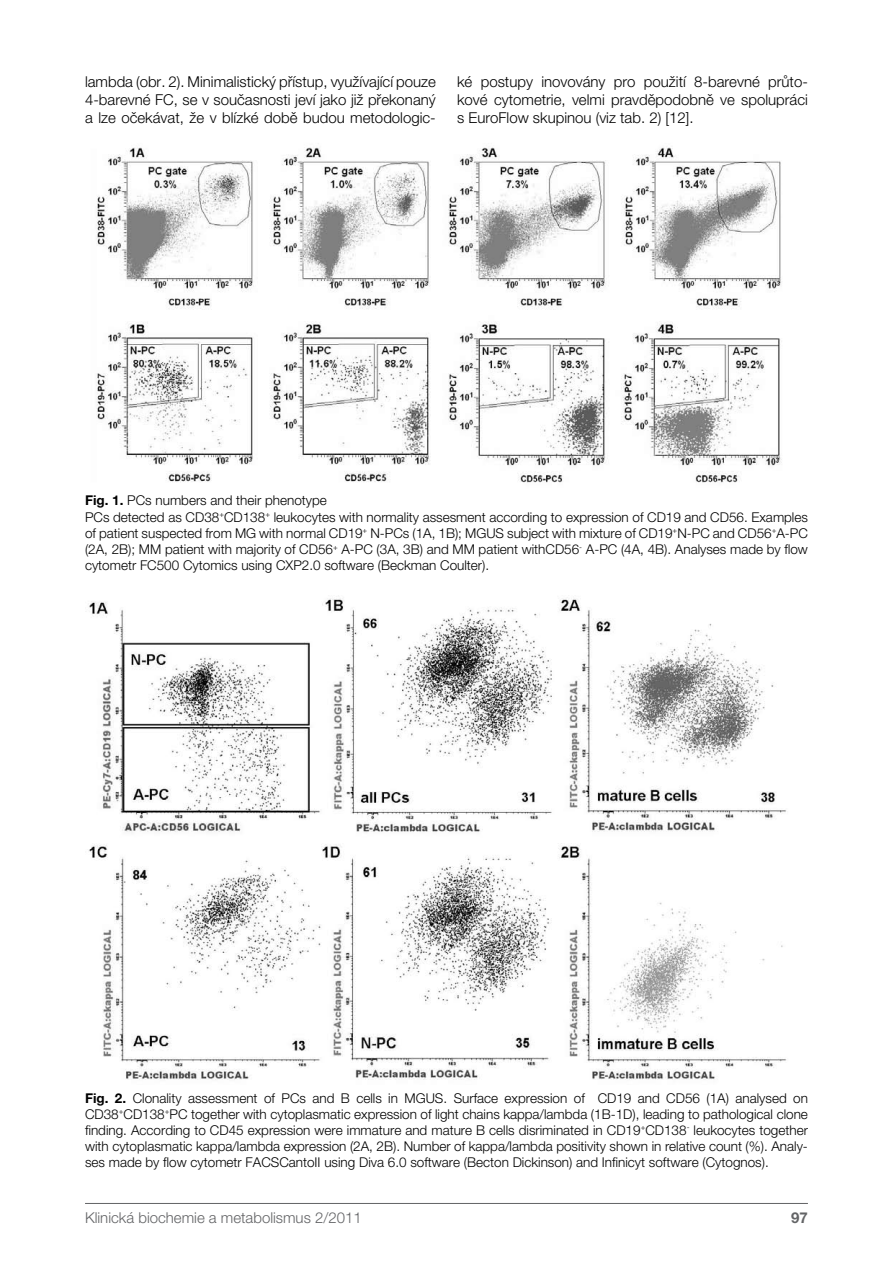
<style>
.page{position:relative;width:893px;height:1263px;background:#fff}
.page>*{position:absolute;margin:0;border:0;box-sizing:border-box;transform-origin:0 0}
.t1{font:300 15px/18px "Helvetica Neue CE";color:#000;text-align:justify}
.t2{font:300 15px "Helvetica Neue CE";color:#636466}
.t3{font:700 15px "Helvetica Neue CE";color:#636466}
.t4{font:300 13.5px/16.2px "Helvetica Neue CE";color:#000}
.s1{font-weight:700}
</style>
<div class="page">
<hr style="left:85px;top:1203px;width:723px;height:1px;background:#636466">
<img style="left:96px;top:147px;width:686px;height:336px">
<img style="left:89px;top:598px;width:698px;height:482px">
<p class="t1" style="left:85px;top:73px;width:352px">lambda (obr. 2). Minimalistický přístup, využívající pouze 4-barevné FC, se v současnosti jeví jako již překonaný a lze očekávat, že v blízké době budou metodologic-</p>
<p class="t1" style="left:457px;top:73px;width:352px">ké postupy inovovány pro použití 8-barevné průto&shy;kové cytometrie, velmi pravděpodobně ve spolupráci s EuroFlow skupinou (viz tab. 2) [12].</p>
<p class="t4" style="left:85px;top:493px;width:724px"><span class="s1">Fig. 1.</span> PCs numbers and their phenotype<br>PCs detected as CD38<sup>+</sup>CD138<sup>+</sup> leukocytes with normality assesment according to expression of CD19 and CD56. Examples of patient suspected from MG with normal CD19<sup>+</sup> N-PCs (1A, 1B); MGUS subject with mixture of CD19<sup>+</sup>N-PC and CD56<sup>+</sup>A-PC (2A, 2B); MM patient with majority of CD56<sup>+</sup> A-PC (3A, 3B) and MM patient withCD56<sup>-</sup> A-PC (4A, 4B). Analyses made by flow cytometr FC500 Cytomics using CXP2.0 software (Beckman Coulter).</p>
<p class="t4" style="left:85px;top:1090px;width:724px;text-align:justify"><span class="s1">Fig. 2.</span> Clonality assessment of PCs and B cells in MGUS. Surface expression of CD19 and CD56 (1A) analysed on CD38<sup>+</sup>CD138<sup>+</sup>PC together with cytoplasmatic expression of light chains kappa/lambda (1B-1D), leading to pathological clone finding. According to CD45 expression were immature and mature B cells disriminated in CD19<sup>+</sup>CD138<sup>-</sup> leukocytes together with cytoplasmatic kappa/lambda expression (2A, 2B). Number of kappa/lambda positivity shown in relative count (%). Analy&shy;ses made by flow cytometr FACSCantoII using Diva 6.0 software (Becton Dickinson) and Infinicyt software (Cytognos).</p>
<p class="t2" style="left:85px;top:1209px;width:278px">Klinická biochemie a metabolismus 2/2011</p>
<p class="t3" style="left:791px;top:1209px;width:18px">97</p>
</div>
